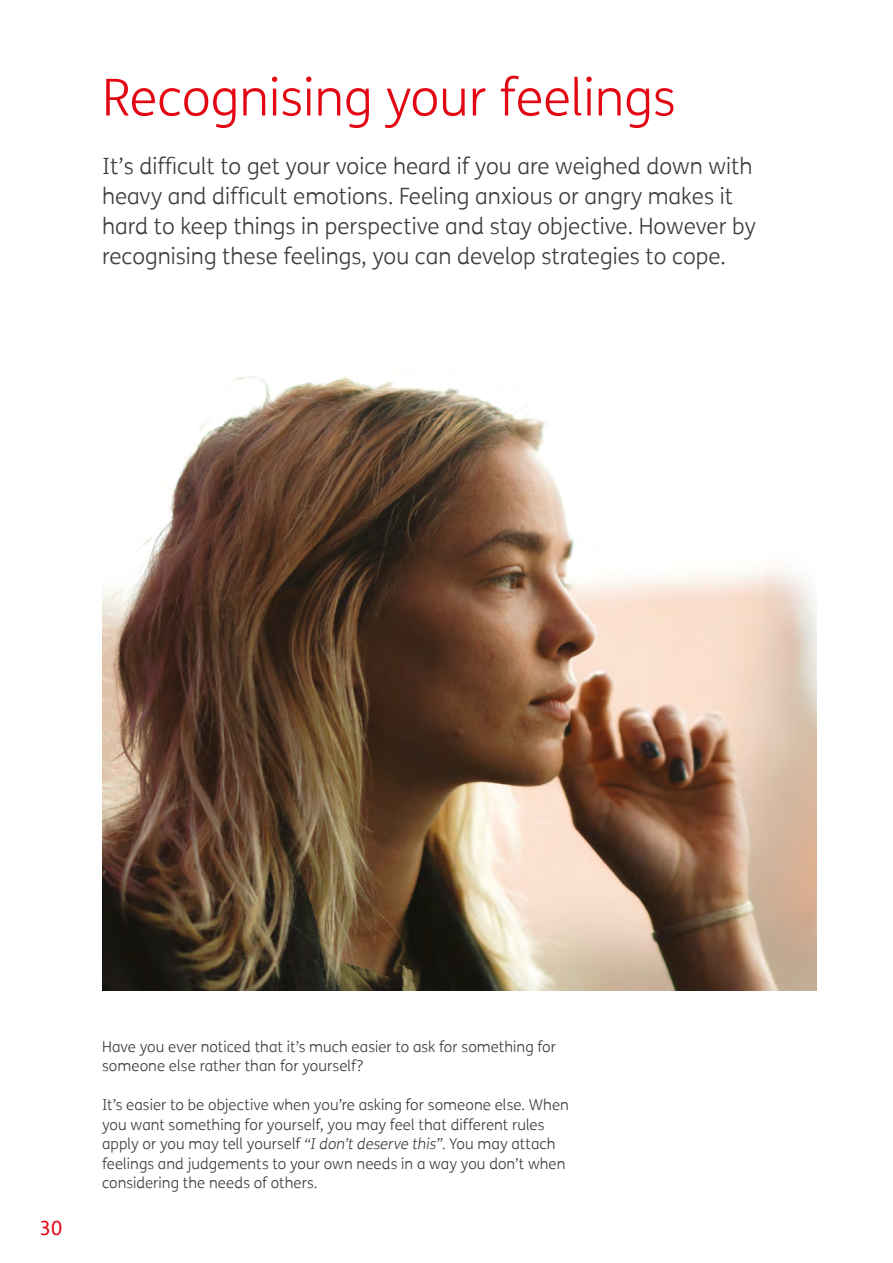
<style>
.page{position:relative;width:893px;height:1263px;background:#fff}
.page>*{position:absolute;margin:0;border:0;box-sizing:border-box;transform-origin:0 0}
.t1{font:300 51px "FS Me";color:#e30613}
.t2{font:300 22.5px/30px "FS Me";color:#3c3c3b}
.t3{font:19.5px "FS Me";color:#e30613}
.t4{font:300 15px/19.5px "FS Me";letter-spacing:.005em;color:#3c3c3b}
.s1{font-style:italic}
</style>
<div class="page">
<img style="left:102px;top:376px;width:714px;height:615px">
<h1 class="t1" style="left:102px;top:63px;width:575px">Recognising your feelings</h1>
<p class="t2" style="left:102px;top:151px;width:655px">It’s difficult to get your voice heard if you are weighed down with heavy and difficult emotions. Feeling anxious or angry makes it hard to keep things in perspective and stay objective. However by recognising these feelings, you can develop strategies to cope.</p>
<h3 class="t3" style="left:40px;top:1215px;width:24px">30</h3>
<p class="t4" style="left:102px;top:1036px;width:455px">Have you ever noticed that it’s much easier to ask for something for someone else rather than for yourself?</p>
<p class="t4" style="left:102px;top:1095px;width:468px">It’s easier to be objective when you’re asking for someone else. When you want something for yourself, you may feel that different rules apply or you may tell yourself <span class="s1">“I don’t deserve this”</span>. You may attach feelings and judgements to your own needs in a way you don’t when considering the needs of others.</p>
</div>
